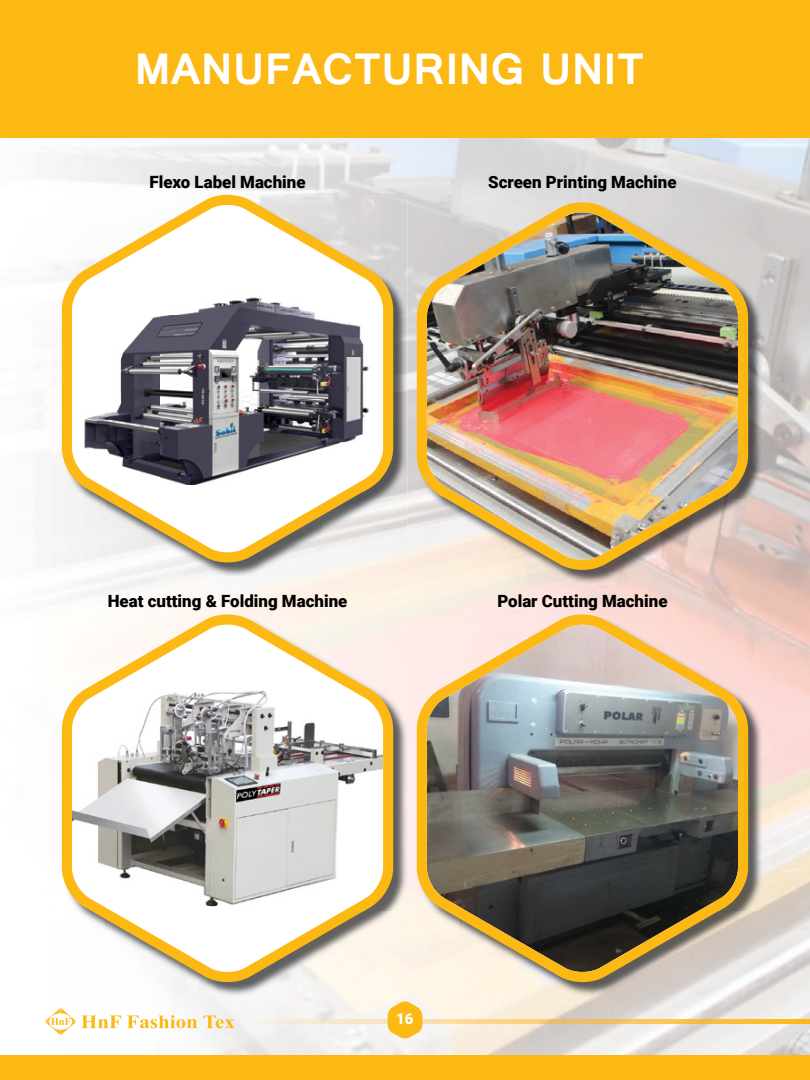
<style>
.page{position:relative;width:810px;height:1080px;background:#fff}
.page>*{position:absolute;margin:0;border:0;box-sizing:border-box;transform-origin:0 0}
.t1{font:700 47.5px "Raavi";color:#fff}
.t2{font:900 16.88px "Roboto";color:#000}
.t3{font:900 15px "Roboto";color:#fff}
</style>
<div class="page">
<img style="left:52px;top:138px;width:758px;height:917px">
<img style="left:393px;top:197px;width:15px;height:84px">
<img style="left:365px;top:281px;width:43px;height:296px">
<img style="left:63px;top:562px;width:43px;height:15px">
<img style="left:322px;top:562px;width:43px;height:15px">
<img style="left:236px;top:562px;width:86px;height:15px">
<img style="left:106px;top:562px;width:86px;height:15px">
<img style="left:192px;top:562px;width:44px;height:15px">
<svg style="left:62px;top:195px;width:331px;height:367px"></svg>
<img style="left:418px;top:204px;width:345px;height:380px">
<img style="left:417px;top:202px;width:331px;height:368px">
<img style="left:63px;top:616px;width:345px;height:380px">
<svg style="left:62px;top:614px;width:331px;height:368px"></svg>
<img style="left:418px;top:616px;width:345px;height:380px">
<svg style="left:417px;top:614px;width:331px;height:368px;background:#968c7b"></svg>
<div style="left:0;top:0;width:810px;height:138px;background:#fdb913"></div>
<img style="left:242px;top:1020px;width:568px;height:3px">
<svg style="left:45px;top:1008px;width:76px;height:27px"></svg>
<svg style="left:127px;top:1015px;width:70px;height:13px"></svg>
<svg style="left:204px;top:1015px;width:30px;height:13px"></svg>
<div style="left:0;top:1055px;width:810px;height:25px;background:#fdb913"></div>
<svg style="left:388px;top:1001px;width:34px;height:38px"></svg>
<h1 class="t1" style="left:134px;top:40px;width:511px">MANUFACTURING UNIT</h1>
<p class="t2" style="left:150px;top:171px;width:158px">Flexo Label Machine</p>
<p class="t2" style="left:488px;top:171px;width:190px">Screen Printing Machine</p>
<p class="t2" style="left:108px;top:589px;width:241px">Heat cutting &amp; Folding Machine</p>
<p class="t2" style="left:497px;top:589px;width:172px">Polar Cutting Machine</p>
<p class="t3" style="left:396px;top:1008px;width:19px">16</p>
</div>
